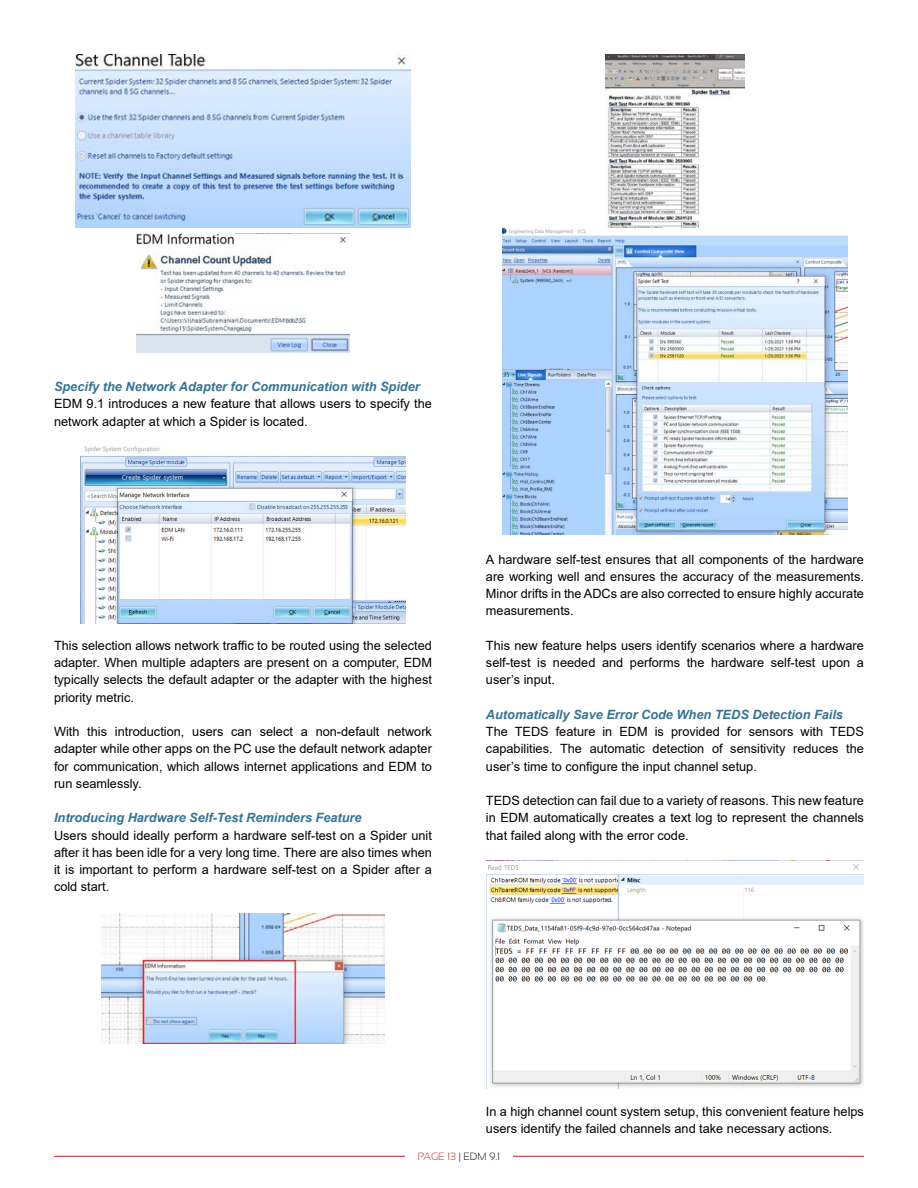
<style>
.page{position:relative;width:918px;height:1188px;background:#fff}
.page>*{position:absolute;margin:0;border:0;box-sizing:border-box;transform-origin:0 0}
.t1{font:12.75px/17.2px "Arial";color:#000;text-align:justify}
.t2{font:italic 700 12.75px "Arial";color:#337494}
.t3{font:300 10.5px "Sansation";color:#000}
.s1{color:#be1e2d}
</style>
<div class="page">
<hr style="left:54px;top:1156px;width:810px;height:1px;background:#be1e2d">
<div style="left:405px;top:1153px;width:108px;height:35px;background:#fff"></div>
<img style="left:76px;top:54px;width:334px;height:174px">
<img style="left:136px;top:234px;width:214px;height:118px">
<img style="left:80px;top:446px;width:326px;height:178px">
<img style="left:102px;top:914px;width:282px;height:130px">
<img style="left:502px;top:228px;width:346px;height:307px">
<img style="left:606px;top:54px;width:138px;height:174px">
<img style="left:486px;top:860px;width:378px;height:229px">
<p class="t2" style="left:54px;top:378px;width:367px">Specify the Network Adapter for Communication with Spider</p>
<p class="t1" style="left:54px;top:395px;width:380px">EDM 9.1 introduces a new feature that allows users to specify the network adapter at which a Spider is located.</p>
<p class="t1" style="left:54px;top:637px;width:379px">This selection allows network traffic to be routed using the selected adapter. When multiple adapters are present on a computer, EDM typically selects the default adapter or the adapter with the highest priority metric.</p>
<p class="t1" style="left:54px;top:723px;width:379px">With this introduction, users can select a non-default network adapter while other apps on the PC use the default network adapter for communication, which allows internet applications and EDM to run seamlessly.</p>
<p class="t2" style="left:54px;top:809px;width:309px">Introducing Hardware Self-Test Reminders Feature</p>
<p class="t1" style="left:54px;top:826px;width:379px">Users should ideally perform a hardware self-test on a Spider unit after it has been idle for a very long time. There are also times when it is important to perform a hardware self-test on a Spider after a cold start.</p>
<p class="t1" style="left:486px;top:550px;width:379px">A hardware self-test ensures that all components of the hardware are working well and ensures the accuracy of the measurements.<br>Minor drifts in the ADCs are also corrected to ensure highly accurate measurements.</p>
<p class="t1" style="left:486px;top:637px;width:380px">This new feature helps users identify scenarios where a hardware self-test is needed and performs the hardware self-test upon a user’s input.</p>
<p class="t2" style="left:486px;top:706px;width:359px">Automatically Save Error Code When TEDS Detection Fails</p>
<p class="t1" style="left:486px;top:723px;width:380px">The TEDS feature in EDM is provided for sensors with TEDS capabilities. The automatic detection of sensitivity reduces the user’s time to configure the input channel setup.</p>
<p class="t1" style="left:486px;top:792px;width:380px">TEDS detection can fail due to a variety of reasons. This new feature in EDM automatically creates a text log to represent the channels that failed along with the error code.</p>
<p class="t1" style="left:486px;top:1102px;width:379px">In a high channel count system setup, this convenient feature helps users identify the failed channels and take necessary actions.</p>
<p class="t3" style="left:418px;top:1151px;width:84px"><span class="s1">PAGE 13</span> | EDM 9.1</p>
</div>
